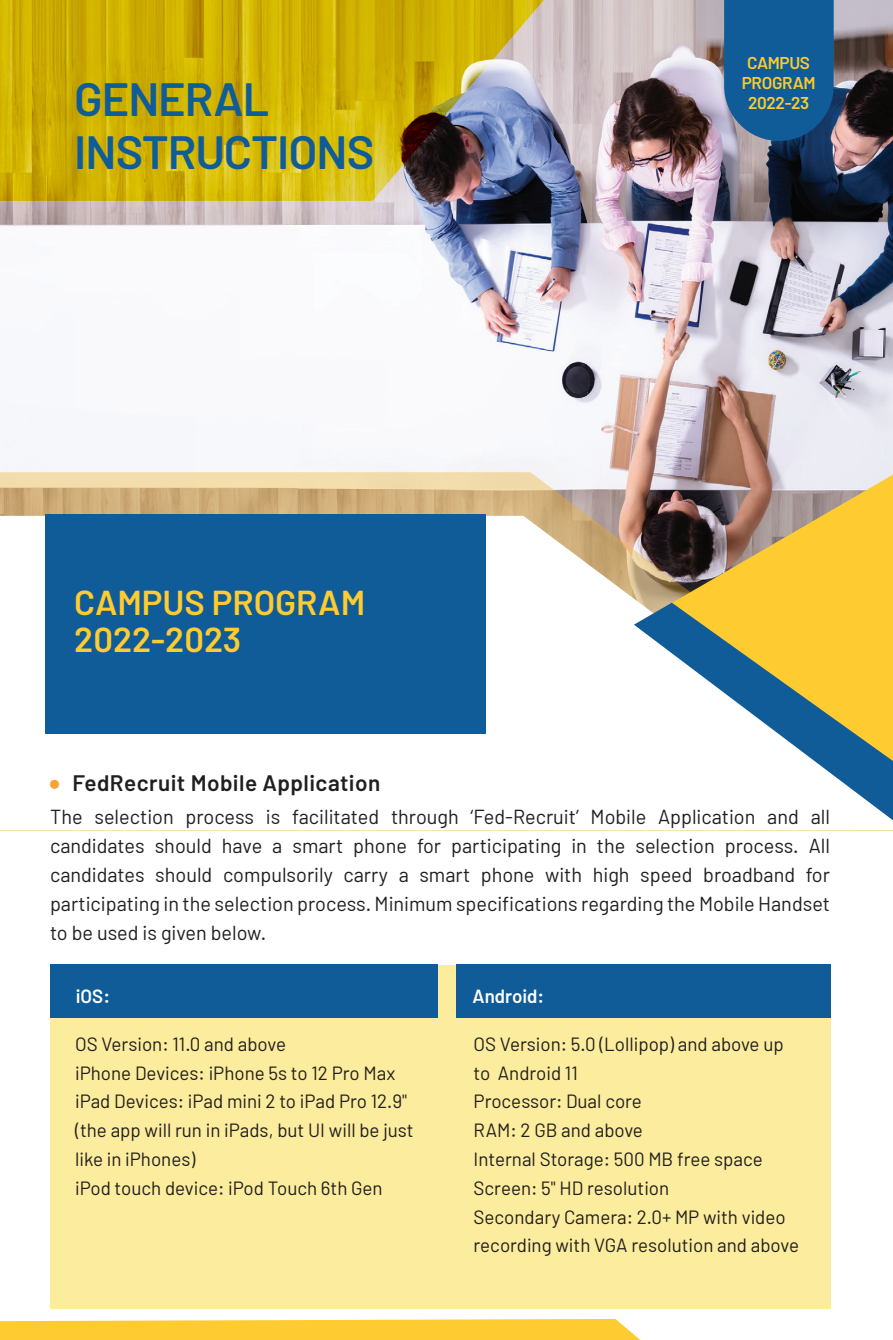
<style>
.page{position:relative;width:893px;height:1340px;background:#fff}
.page>*{position:absolute;margin:0;border:0;box-sizing:border-box;transform-origin:0 0}
.t1{font:600 46.8px/52.6px "Barlow";letter-spacing:-.02em;color:#0f5c98}
.t2{font:600 34.65px/37.1px "Barlow";color:#fecb30}
.t3{font:600 22.5px "Barlow";letter-spacing:.02em;color:#211e1e}
.t4{font:20.25px/28.8px "Barlow";color:#211e1e;text-align:justify}
.t5{font:19.12px/28.8px "Barlow";color:#211e1e}
.t6{font:600 19.12px "Barlow";color:#fff}
.t7{font:600 17.1px/19.8px "Barlow";letter-spacing:-.02em;color:#fecb30;text-align:center}
</style>
<div class="page">
<div style="left:50px;top:964px;width:781px;height:344px;background:#fcec9d"></div>
<div style="left:50px;top:964px;width:388px;height:54px;background:#0f5c98"></div>
<div style="left:456px;top:964px;width:375px;height:54px;background:#0f5c98"></div>
<img style="left:0;top:0;width:893px;height:472px">
<svg style="left:0;top:472px;width:893px;height:44px;background:#dcc091"></svg>
<svg style="left:0;top:0;width:630px;height:201px;background:#c0a931"></svg>
<svg style="left:583px;top:474px;width:310px;height:42px;background:#b49c89"></svg>
<svg style="left:45px;top:516px;width:848px;height:305px"></svg>
<svg style="left:634px;top:602px;width:259px;height:218px"></svg>
<div style="left:46px;top:514px;width:440px;height:219px;background:#0f5c98"></div>
<svg style="left:724px;top:0;width:110px;height:141px;background:#165e97"></svg>
<svg style="left:0;top:1319px;width:639px;height:20px;background:#fece3d"></svg>
<h1 class="t1" style="left:74px;top:72px;width:301px">GENERAL<br>INSTRUCTIONS</h1>
<h2 class="t2" style="left:74px;top:583px;width:293px">CAMPUS PROGRAM<br>2022-2023</h2>
<p class="t7" style="left:742px;top:53px;width:75px">CAMPUS<br>PROGRAM<br>2022-23</p>
<p class="t3" style="left:50px;top:769px;width:332px"><sup>■</sup> FedRecruit Mobile Application</p>
<p class="t4" style="left:50px;top:802px;width:781px">The selection process is facilitated through ‘Fed-Recruit’ Mobile Application and all candidates should have a smart phone for participating in the selection process. All candidates should compulsorily carry a smart phone with high speed broadband for participating in the selection process. Minimum specifications regarding the Mobile Handset to be used is given below.</p>
<p class="t6" style="left:76px;top:984px;width:36px">iOS:</p>
<p class="t6" style="left:472px;top:984px;width:73px">Android:</p>
<p class="t5" style="left:75px;top:1028px;width:340px">OS Version: 11.0 and above<br>iPhone Devices: iPhone 5s to 12 Pro Max iPad Devices: iPad mini 2 to iPad Pro 12.9" (the app will run in iPads, but UI will be just like in iPhones)<br>iPod touch device: iPod Touch 6th Gen</p>
<p class="t5" style="left:474px;top:1028px;width:327px">OS Version: 5.0 (Lollipop) and above up to Android 11<br>Processor: Dual core<br>RAM: 2 GB and above<br>Internal Storage: 500 MB free space<br>Screen: 5" HD resolution<br>Secondary Camera: 2.0+ MP with video recording with VGA resolution and above</p>
</div>
